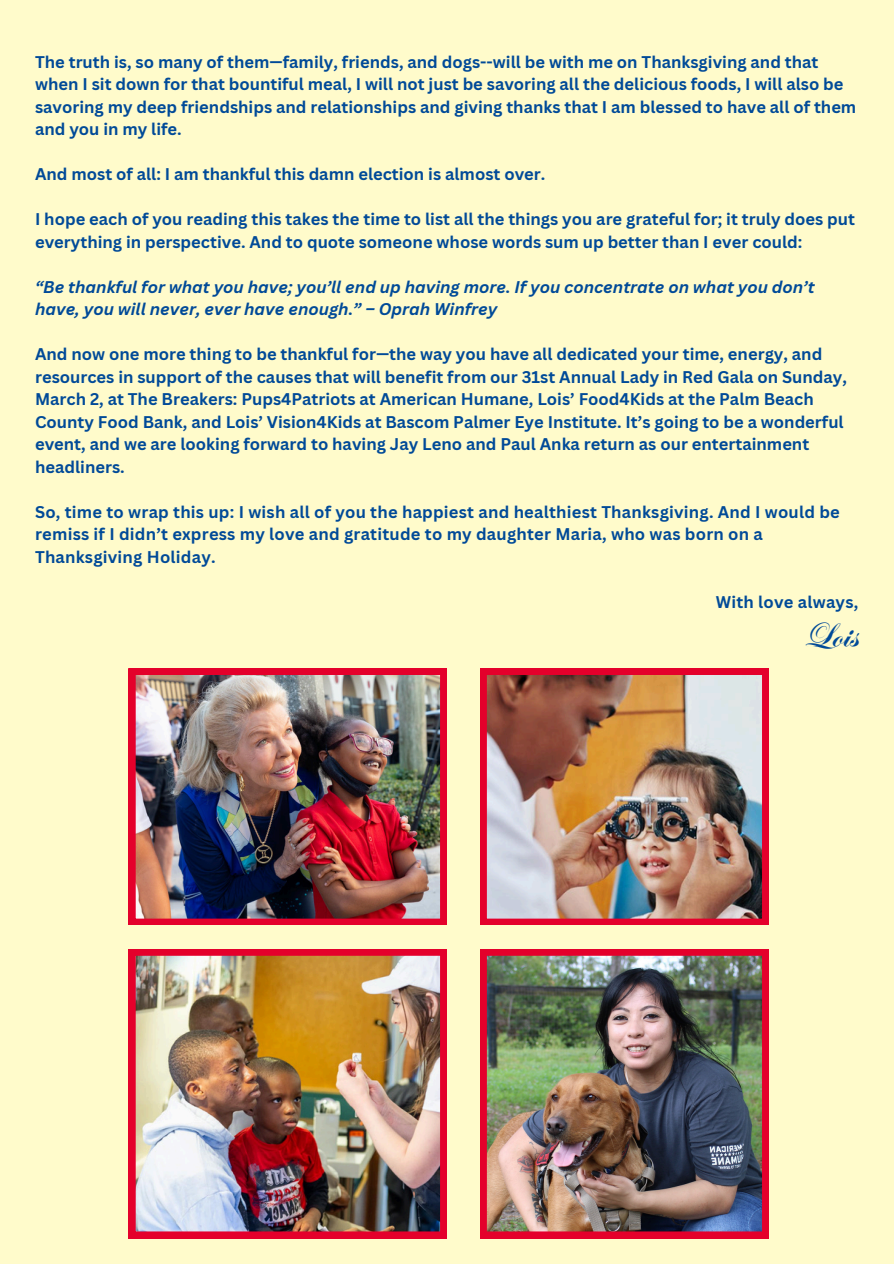
<style>
.page{position:relative;width:894px;height:1264px;background:#fff}
.page>*{position:absolute;margin:0;border:0;box-sizing:border-box;transform-origin:0 0}
.t1{font:700 36px "ITC Edwardian Script Com";color:#004a98}
.t2{font:700 16.5px/22.5px "Canva Sans";color:#004a98}
.t3{font:italic 700 16.5px/22.5px "Canva Sans";color:#004a98}
</style>
<div class="page">
<div style="left:0;top:0;width:893px;height:1263px;background:#fffbcb"></div>
<img style="left:480px;top:668px;width:288px;height:256px">
<img style="left:129px;top:949px;width:317px;height:289px">
<img style="left:129px;top:668px;width:317px;height:256px">
<img style="left:480px;top:949px;width:288px;height:289px">
<h1 class="t2" style="left:35px;top:50px;width:822px">The truth is, so many of them—family, friends, and dogs--will be with me on Thanksgiving and that when I sit down for that bountiful meal, I will not just be savoring all the delicious foods, I will also be savoring my deep friendships and relationships and giving thanks that I am blessed to have all of them and you in my life.</h1>
<h1 class="t2" style="left:35px;top:163px;width:511px">And most of all: I am thankful this damn election is almost over.</h1>
<h1 class="t2" style="left:35px;top:208px;width:821px">I hope each of you reading this takes the time to list all the things you are grateful for; it truly does put everything in perspective. And to quote someone whose words sum up better than I ever could:</h1>
<h1 class="t3" style="left:35px;top:275px;width:780px">“Be thankful for what you have; you’ll end up having more. If you concentrate on what you don’t have, you will never, ever have enough.” – Oprah Winfrey</h1>
<h1 class="t2" style="left:35px;top:343px;width:813px">And now one more thing to be thankful for—the way you have all dedicated your time, energy, and resources in support of the causes that will benefit from our 31st Annual Lady in Red Gala on Sunday, March 2, at The Breakers: Pups4Patriots at American Humane, Lois’ Food4Kids at the Palm Beach County Food Bank, and Lois’ Vision4Kids at Bascom Palmer Eye Institute. It’s going to be a wonderful event, and we are looking forward to having Jay Leno and Paul Anka return as our entertainment headliners.</h1>
<p class="t2" style="left:35px;top:500px;width:806px">So, time to wrap this up: I wish all of you the happiest and healthiest Thanksgiving. And I would be remiss if I didn’t express my love and gratitude to my daughter Maria, who was born on a<br>Thanksgiving Holiday.</p>
<p class="t2" style="left:715px;top:590px;width:144px">With love always,</p>
<p class="t1" style="left:802px;top:615px;width:57px">Lois</p>
</div>
